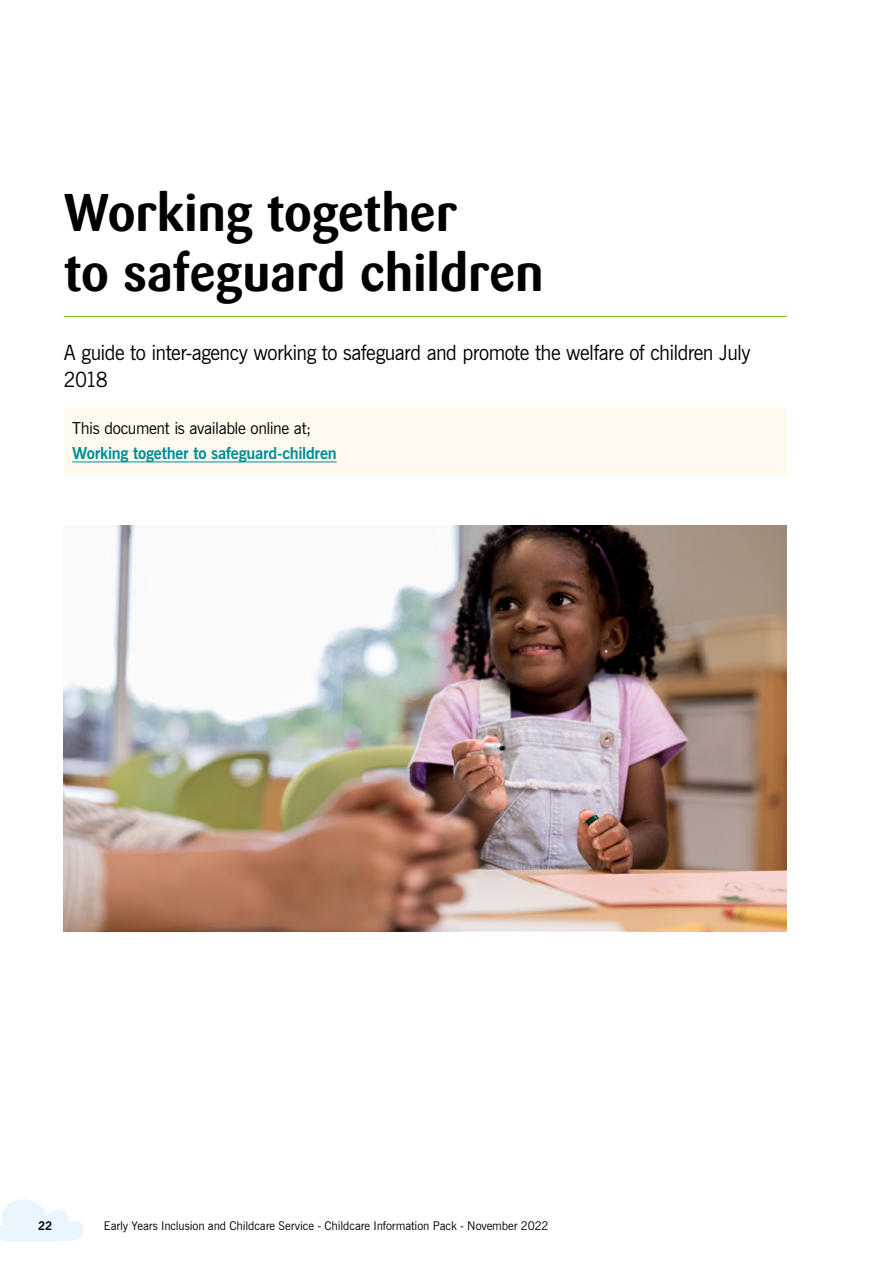
<style>
.page{position:relative;width:893px;height:1263px;background:#fff}
.page>*{position:absolute;margin:0;border:0;box-sizing:border-box;transform-origin:0 0}
.H2_header{font:700 52.5px/60px "Sari";letter-spacing:-.005em;color:#000;scale:.95 1}
.P_intro{font:21px/27px "News Gothic BT";letter-spacing:-.025em;color:#000;scale:.95 1}
.P_text_boxed{font:700 16.5px "News Gothic BT";letter-spacing:-.015em;color:#008c97}
.P_text_boxed-2{font:16.5px "News Gothic BT";letter-spacing:-.025em;color:#000}
.t1{font:12px "News Gothic BT";letter-spacing:-.01em;color:#000}
.t2{font:700 12px "News Gothic BT";color:#000}
</style>
<div class="page">
<svg style="left:0;top:1199px;width:83px;height:43px"></svg>
<hr style="left:64px;top:316px;width:723px;height:1px;background:#83bb26">
<div style="left:64px;top:408px;width:723px;height:42px;background:#fffaed"></div>
<div style="left:64px;top:433px;width:723px;height:42px;background:#fffaed"></div>
<hr style="left:72px;top:462px;width:265px;height:1px;background:#008c97">
<img style="left:64px;top:525px;width:723px;height:406px">
<p class="H2_header" style="left:64px;top:182px;width:507px">Working together<br>to safeguard children</p>
<p class="P_intro" style="left:64px;top:339px;width:725px">A guide to inter-agency working to safeguard and promote the welfare of children July<br>2018</p>
<p class="P_text_boxed-2" style="left:72px;top:418px;width:240px">This document is available online at;</p>
<p class="P_text_boxed" style="left:72px;top:443px;width:266px">Working together to safeguard-children</p>
<p class="t2" style="left:38px;top:1218px;width:16px">22</p>
<p class="t1" style="left:104px;top:1218px;width:446px">Early Years Inclusion and Childcare Service - Childcare Information Pack - November 2022</p>
</div>
